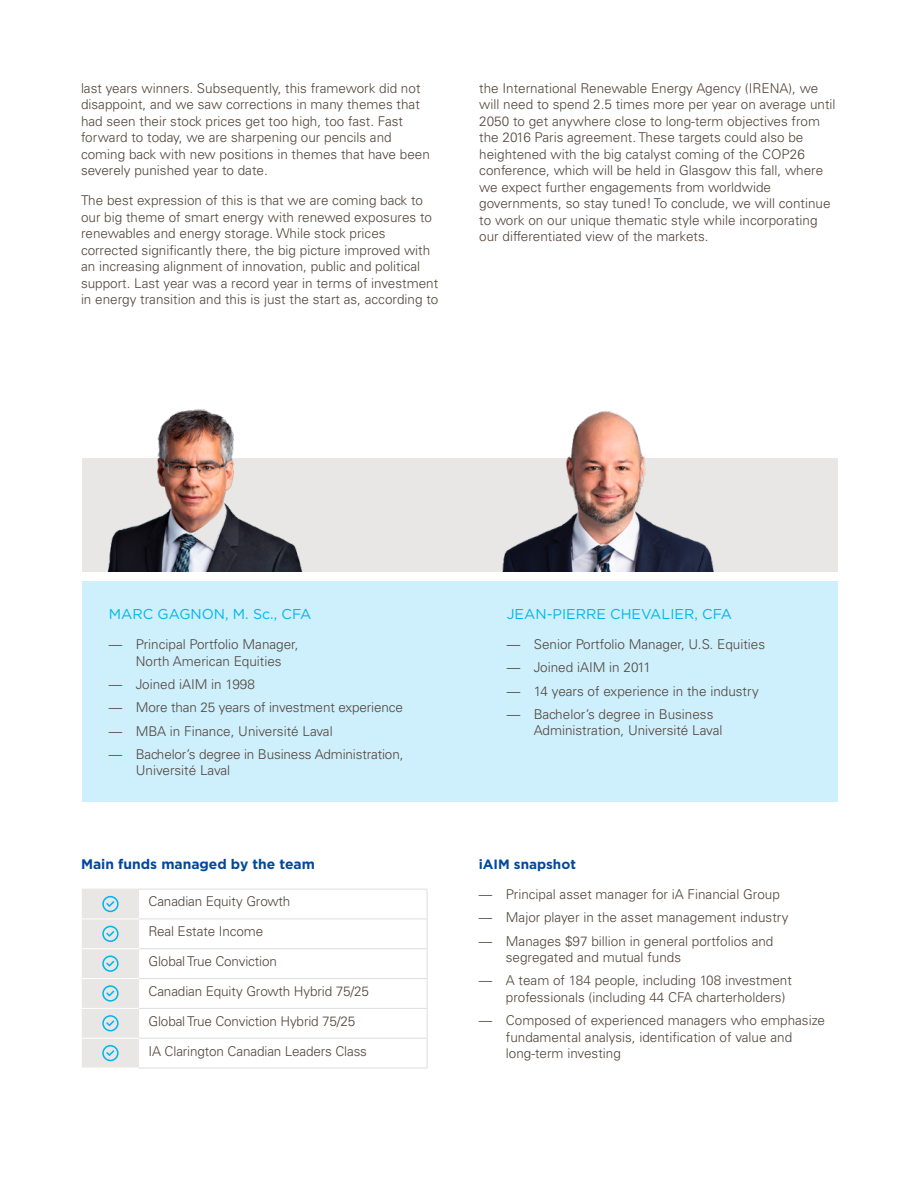
<style>
.page{position:relative;width:918px;height:1188px;background:#fff}
.page>*{position:absolute;margin:0;border:0;box-sizing:border-box;transform-origin:0 0}
.t1{font:14.25px "Gotham";color:#00b5ed}
.t2{font:700 13.8px "Gotham";color:#00489d}
.L{font:300 13.5px/16.5px "Univers";color:#52443b}
.t3{font:700 13.5px "Gotham";color:#00489d}
</style>
<div class="page">
<svg style="left:139px;top:890px;width:288px;height:178px"></svg>
<hr style="left:139px;top:919px;width:288px;height:1px;background:#dfdddc">
<hr style="left:139px;top:948px;width:288px;height:1px;background:#dfdddc">
<hr style="left:139px;top:978px;width:288px;height:1px;background:#dfdddc">
<hr style="left:139px;top:1008px;width:288px;height:1px;background:#dfdddc">
<hr style="left:139px;top:1038px;width:288px;height:1px;background:#dfdddc">
<hr style="left:139px;top:1068px;width:288px;height:1px;background:#dfdddc">
<hr style="left:139px;top:889px;width:288px;height:1px;background:#dfdddc">
<hr style="left:427px;top:889px;width:1px;height:30px;background:#dfdddc">
<svg style="left:427px;top:919px;width:1px;height:149px"></svg>
<svg style="left:82px;top:889px;width:57px;height:179px;background:#dce5e7"></svg>
<div style="left:82px;top:581px;width:756px;height:220px;background:#ceeffc"></div>
<div style="left:82px;top:459px;width:756px;height:113px;background:#e8e7e6"></div>
<img style="left:90px;top:409px;width:218px;height:163px">
<img style="left:482px;top:411px;width:240px;height:161px">
<p class="L" style="left:81px;top:80px;width:350px">last years winners. Subsequently, this framework did not disappoint, and we saw corrections in many themes that had seen their stock prices get too high, too fast. Fast forward to today, we are sharpening our pencils and coming back with new positions in themes that have been severely punished year to date.</p>
<p class="L" style="left:81px;top:192px;width:359px">The best expression of this is that we are coming back to our big theme of smart energy with renewed exposures to renewables and energy storage. While stock prices corrected significantly there, the big picture improved with an increasing alignment of innovation, public and political support. Last year was a record year in terms of investment in energy transition and this is just the start as, according to</p>
<p class="L" style="left:479px;top:80px;width:358px">the International Renewable Energy Agency (IRENA), we will need to spend 2.5 times more per year on average until 2050 to get anywhere close to long-term objectives from the 2016 Paris agreement. These targets could also be heightened with the big catalyst coming of the COP26 conference, which will be held in Glasgow this fall, where we expect further engagements from worldwide governments, so stay tuned! To conclude, we will continue to work on our unique thematic style while incorporating our differentiated view of the markets.</p>
<p class="t1" style="left:109px;top:605px;width:204px">MARC GAGNON, M. Sc., CFA</p>
<p class="L" style="left:136px;top:636px;width:164px;text-indent:-27px">— Principal Portfolio Manager,<br>North American Equities</p>
<p class="L" style="left:109px;top:676px;width:148px">— Joined iAIM in 1998</p>
<p class="L" style="left:109px;top:699px;width:296px">— More than 25 years of investment experience</p>
<p class="L" style="left:109px;top:722px;width:225px">— MBA in Finance, Université Laval</p>
<p class="L" style="left:136px;top:746px;width:269px;text-indent:-27px">— Bachelor’s degree in Business Administration,<br>Université Laval</p>
<h3 class="t2" style="left:81px;top:855px;width:236px">Main funds managed by the team</h3>
<p class="L" style="left:148px;top:893px;width:143px">Canadian Equity Growth</p>
<p class="L" style="left:148px;top:923px;width:116px">Real Estate Income</p>
<p class="L" style="left:148px;top:953px;width:130px">Global True Conviction</p>
<p class="L" style="left:148px;top:983px;width:222px">Canadian Equity Growth Hybrid 75/25</p>
<p class="L" style="left:148px;top:1013px;width:208px">Global True Conviction Hybrid 75/25</p>
<p class="L" style="left:148px;top:1043px;width:220px">IA Clarington Canadian Leaders Class</p>
<p class="t1" style="left:507px;top:605px;width:227px">JEAN-PIERRE CHEVALIER, CFA</p>
<p class="L" style="left:507px;top:636px;width:260px">— Senior Portfolio Manager, U.S. Equities</p>
<p class="L" style="left:507px;top:659px;width:146px">— Joined iAIM in 2011</p>
<p class="L" style="left:507px;top:683px;width:254px">— 14 years of experience in the industry</p>
<p class="L" style="left:534px;top:706px;width:190px;text-indent:-27px">— Bachelor’s degree in Business<br>Administration, Université Laval</p>
<h3 class="t3" style="left:479px;top:855px;width:99px">iAIM snapshot</h3>
<p class="L" style="left:479px;top:886px;width:303px">— Principal asset manager for iA Financial Group</p>
<p class="L" style="left:479px;top:909px;width:311px">— Major player in the asset management industry</p>
<p class="L" style="left:506px;top:932px;width:269px;text-indent:-27px">— Manages $97 billion in general portfolios and segregated and mutual funds</p>
<p class="L" style="left:506px;top:972px;width:288px;text-indent:-27px">— A team of 184 people, including 108 investment professionals (including 44 CFA charterholders)</p>
<p class="L" style="left:506px;top:1012px;width:321px;text-indent:-27px">— Composed of experienced managers who emphasize fundamental analysis, identification of value and long-term investing</p>
</div>
